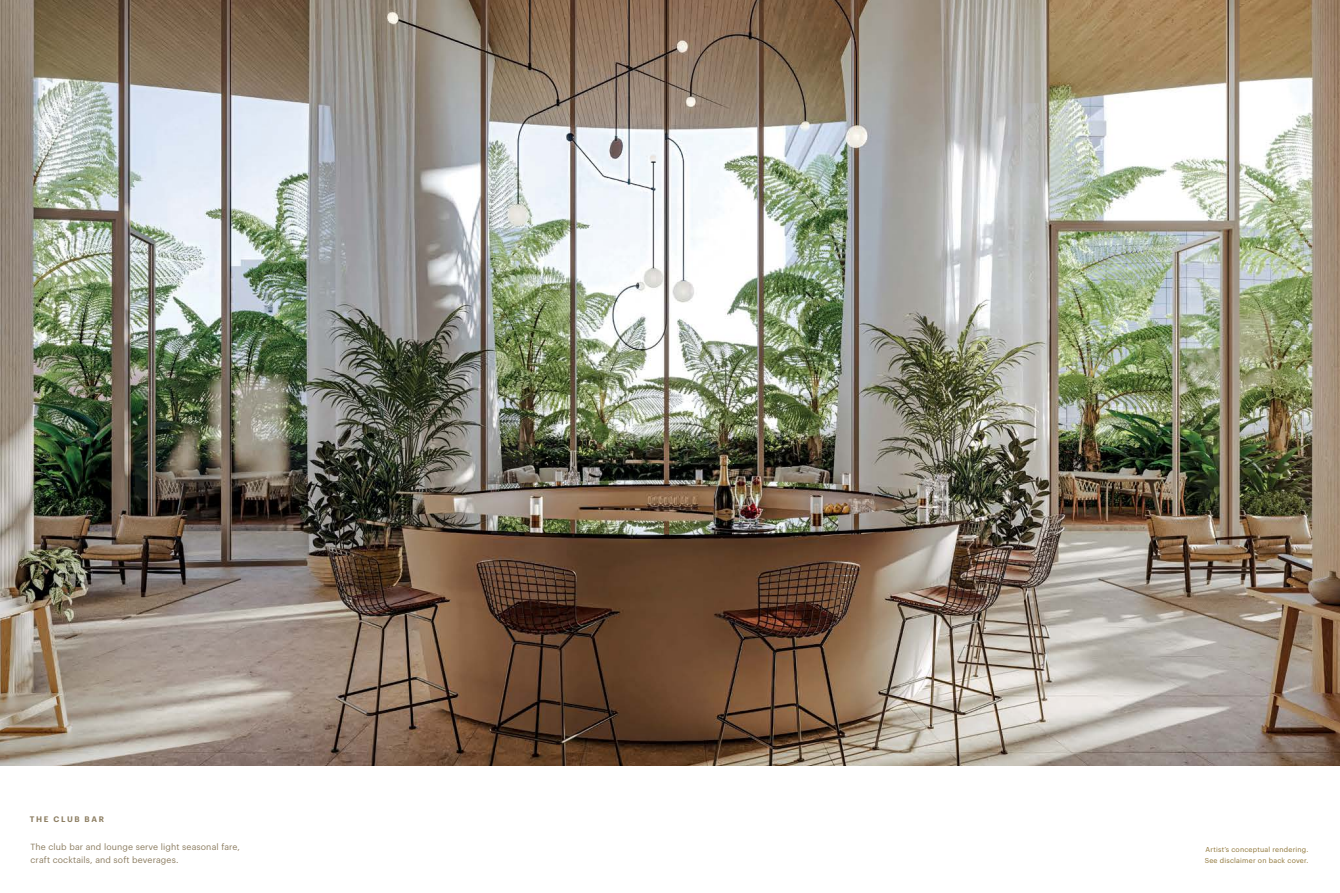
<style>
.page{position:relative;width:1340px;height:893px;background:#fff}
.page>*{position:absolute;margin:0;border:0;box-sizing:border-box;transform-origin:0 0}
.t1{font:8.75px/13.1px "Graphik";letter-spacing:.015em;color:#8c7d61}
.t2{font:600 7.88px "Graphik";letter-spacing:.205em;color:#8c7d61}
.t3{font:7px/10.8px "Graphik";letter-spacing:.03em;color:#8d7335}
</style>
<div class="page">
<img style="left:0;top:0;width:1339px;height:765px">
<p class="t2" style="left:30px;top:813px;width:76px">THE CLUB BAR</p>
<p class="t1" style="left:31px;top:839px;width:211px">The club bar and lounge serve light seasonal fare, craft cocktails, and soft beverages.</p>
<p class="t3" style="left:1204px;top:843px;width:105px">Artist’s conceptual rendering.<br>See disclaimer on back cover.</p>
</div>
